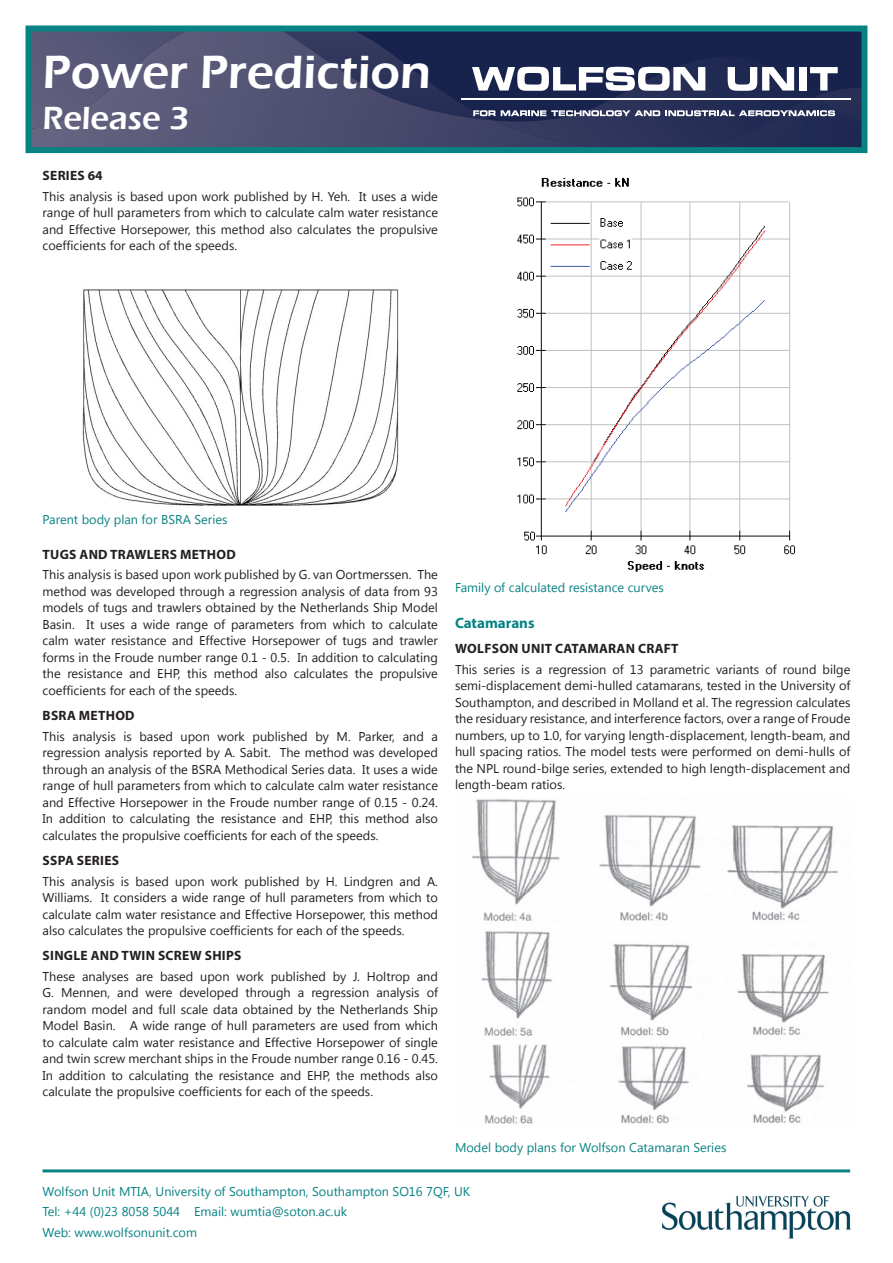
<style>
.page{position:relative;width:893px;height:1263px;background:#fff}
.page>*{position:absolute;margin:0;border:0;box-sizing:border-box;transform-origin:0 0}
.t1{font:600 48px "Eras ITC";color:#fff}
.t2{font:600 33px "Eras ITC";color:#fff}
.t3{font:700 15px "Myriad Pro";color:#098284}
.t4{font:700 13.5px "Myriad Pro";letter-spacing:.02em;color:#231f20}
.t5{font:12.75px/16.5px "Segoe UI";color:#231f20;text-align:justify}
.t6{font:12.75px/20.7px "Segoe UI";color:#098284}
</style>
<div class="page">
<img style="left:662px;top:1197px;width:188px;height:41px">
<hr style="left:43px;top:1169px;width:807px;height:3px;background:#098284">
<img style="left:33px;top:33px;width:827px;height:113px">
<div style="left:26px;top:26px;width:841px;height:127px;border:6px solid #098284"></div>
<svg style="left:472px;top:67px;width:233px;height:24px"></svg>
<svg style="left:728px;top:67px;width:66px;height:24px"></svg>
<div style="left:799px;top:67px;width:7px;height:24px;background:#fff"></div>
<svg style="left:810px;top:67px;width:28px;height:24px"></svg>
<svg style="left:473px;top:110px;width:362px;height:6px"></svg>
<hr style="left:461px;top:98px;width:389px;height:1px;background:#fff">
<img style="left:517px;top:177px;width:278px;height:395px">
<img style="left:472px;top:799px;width:366px;height:325px">
<img style="left:82px;top:289px;width:317px;height:217px">
<h1 class="t1" style="left:43px;top:45px;width:390px">Power Prediction</h1>
<h2 class="t2" style="left:43px;top:99px;width:148px">Release 3</h2>
<p class="t4" style="left:43px;top:167px;width:62px">SERIES 64</p>
<p class="t5" style="left:43px;top:188px;width:397px">This analysis is based upon work published by H. Yeh. It uses a wide range of hull parameters from which to calculate calm water resistance and Effective Horsepower, this method also calculates the propulsive coefficients for each of the speeds.</p>
<p class="t6" style="left:43px;top:508px;width:186px">Parent body plan for BSRA Series</p>
<p class="t4" style="left:43px;top:545px;width:195px">TUGS AND TRAWLERS METHOD</p>
<p class="t5" style="left:43px;top:566px;width:397px">This analysis is based upon work published by G. van Oortmerssen. The method was developed through a regression analysis of data from 93 models of tugs and trawlers obtained by the Netherlands Ship Model Basin. It uses a wide range of parameters from which to calculate calm water resistance and Effective Horsepower of tugs and trawler forms in the Froude number range 0.1 - 0.5. In addition to calculating the resistance and EHP, this method also calculates the propulsive coefficients for each of the speeds.</p>
<p class="t4" style="left:43px;top:707px;width:94px">BSRA METHOD</p>
<p class="t5" style="left:43px;top:727px;width:397px">This analysis is based upon work published by M. Parker, and a regression analysis reported by A. Sabit. The method was developed through an analysis of the BSRA Methodical Series data. It uses a wide range of hull parameters from which to calculate calm water resistance and Effective Horsepower in the Froude number range of 0.15 - 0.24.<br>In addition to calculating the resistance and EHP, this method also calculates the propulsive coefficients for each of the speeds.</p>
<p class="t4" style="left:43px;top:851px;width:77px">SSPA SERIES</p>
<p class="t5" style="left:43px;top:872px;width:397px">This analysis is based upon work published by H. Lindgren and A.<br>Williams. It considers a wide range of hull parameters from which to calculate calm water resistance and Effective Horsepower, this method also calculates the propulsive coefficients for each of the speeds.</p>
<p class="t4" style="left:43px;top:947px;width:192px">SINGLE AND TWIN SCREW SHIPS</p>
<p class="t5" style="left:43px;top:967px;width:397px">These analyses are based upon work published by J. Holtrop and G. Mennen, and were developed through a regression analysis of random model and full scale data obtained by the Netherlands Ship Model Basin. A wide range of hull parameters are used from which to calculate calm water resistance and Effective Horsepower of single and twin screw merchant ships in the Froude number range 0.16 - 0.45.<br>In addition to calculating the resistance and EHP, the methods also calculate the propulsive coefficients for each of the speeds.</p>
<p class="t6" style="left:455px;top:576px;width:210px">Family of calculated resistance curves</p>
<p class="t3" style="left:455px;top:613px;width:81px">CATAMARANS</p>
<p class="t4" style="left:455px;top:639px;width:225px">WOLFSON UNIT CATAMARAN CRAFT</p>
<p class="t5" style="left:455px;top:660px;width:397px">This series is a regression of 13 parametric variants of round bilge semi-displacement demi-hulled catamarans, tested in the University of Southampton, and described in Molland et al. The regression calculates the residuary resistance, and interference factors, over a range of Froude numbers, up to 1.0, for varying length-displacement, length-beam, and hull spacing ratios. The model tests were performed on demi-hulls of the NPL round-bilge series, extended to high length-displacement and length-beam ratios.</p>
<p class="t6" style="left:455px;top:1137px;width:273px">Model body plans for Wolfson Catamaran Series</p>
<p class="t6" style="left:43px;top:1180px;width:429px">Wolfson Unit MTIA, University of Southampton, Southampton SO16 7QF, UK<br>Tel: +44 (0)23 8058 5044 Email: wumtia@soton.ac.uk<br>Web: www.wolfsonunit.com</p>
</div>
